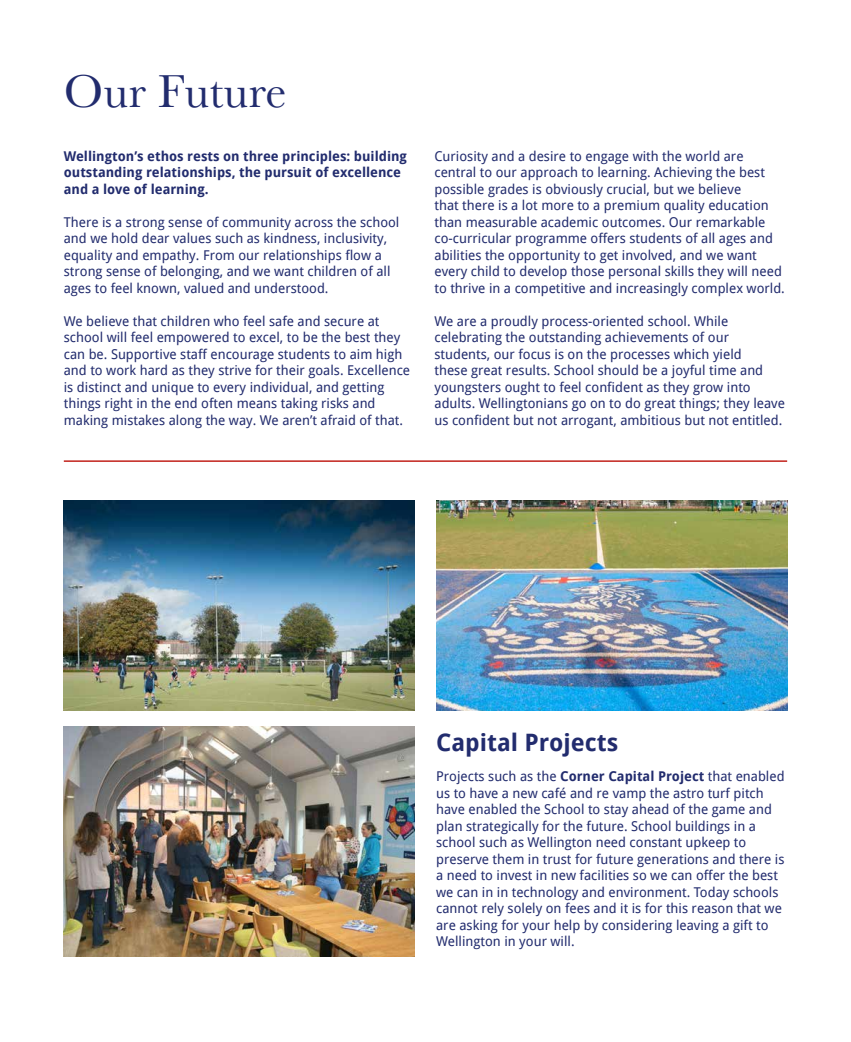
<style>
.page{position:relative;width:851px;height:1042px;background:#fff}
.page>*{position:absolute;margin:0;border:0;box-sizing:border-box;transform-origin:0 0}
.t1{font:48px "Baskerville";color:#222c6e}
.t2{font:700 24px "Droid Sans";color:#222c6e}
.t3{font:13.5px/16.5px "Droid Sans";color:#222c6e}
.t4{font:700 13.5px/16.5px "Droid Sans";color:#222c6e}
.s1{font-weight:700}
</style>
<div class="page">
<img style="left:64px;top:500px;width:351px;height:210px">
<img style="left:64px;top:727px;width:351px;height:230px">
<img style="left:436px;top:500px;width:351px;height:210px">
<hr style="left:64px;top:460px;width:723px;height:2px;background:#c2211b">
<h1 class="t1" style="left:64px;top:61px;width:224px">Our Future</h1>
<p class="t4" style="left:64px;top:147px;width:345px">Wellington’s ethos rests on three principles: building outstanding relationships, the pursuit of excellence and a love of learning.</p>
<p class="t3" style="left:64px;top:213px;width:337px">There is a strong sense of community across the school and we hold dear values such as kindness, inclusivity, equality and empathy. From our relationships flow a strong sense of belonging, and we want children of all ages to feel known, valued and understood.</p>
<p class="t3" style="left:64px;top:312px;width:348px">We believe that children who feel safe and secure at school will feel empowered to excel, to be the best they can be. Supportive staff encourage students to aim high and to work hard as they strive for their goals. Excellence is distinct and unique to every individual, and getting things right in the end often means taking risks and making mistakes along the way. We aren’t afraid of that.</p>
<p class="t3" style="left:434px;top:147px;width:352px">Curiosity and a desire to engage with the world are central to our approach to learning. Achieving the best possible grades is obviously crucial, but we believe<br>that there is a lot more to a premium quality education than measurable academic outcomes. Our remarkable co-curricular programme offers students of all ages and abilities the opportunity to get involved, and we want every child to develop those personal skills they will need to thrive in a competitive and increasingly complex world.</p>
<p class="t3" style="left:434px;top:312px;width:352px">We are a proudly process-oriented school. While celebrating the outstanding achievements of our students, our focus is on the processes which yield<br>these great results. School should be a joyful time and youngsters ought to feel confident as they grow into adults. Wellingtonians go on to do great things; they leave us confident but not arrogant, ambitious but not entitled.</p>
<h2 class="t2" style="left:436px;top:725px;width:184px">Capital Projects</h2>
<p class="t3" style="left:436px;top:767px;width:350px">Projects such as the <span class="s1">Corner Capital Project</span> that enabled us to have a new café and re vamp the astro turf pitch have enabled the School to stay ahead of the game and plan strategically for the future. School buildings in a school such as Wellington need constant upkeep to preserve them in trust for future generations and there is a need to invest in new facilities so we can offer the best we can in in technology and environment. Today schools cannot rely solely on fees and it is for this reason that we are asking for your help by considering leaving a gift to Wellington in your will.</p>
</div>
